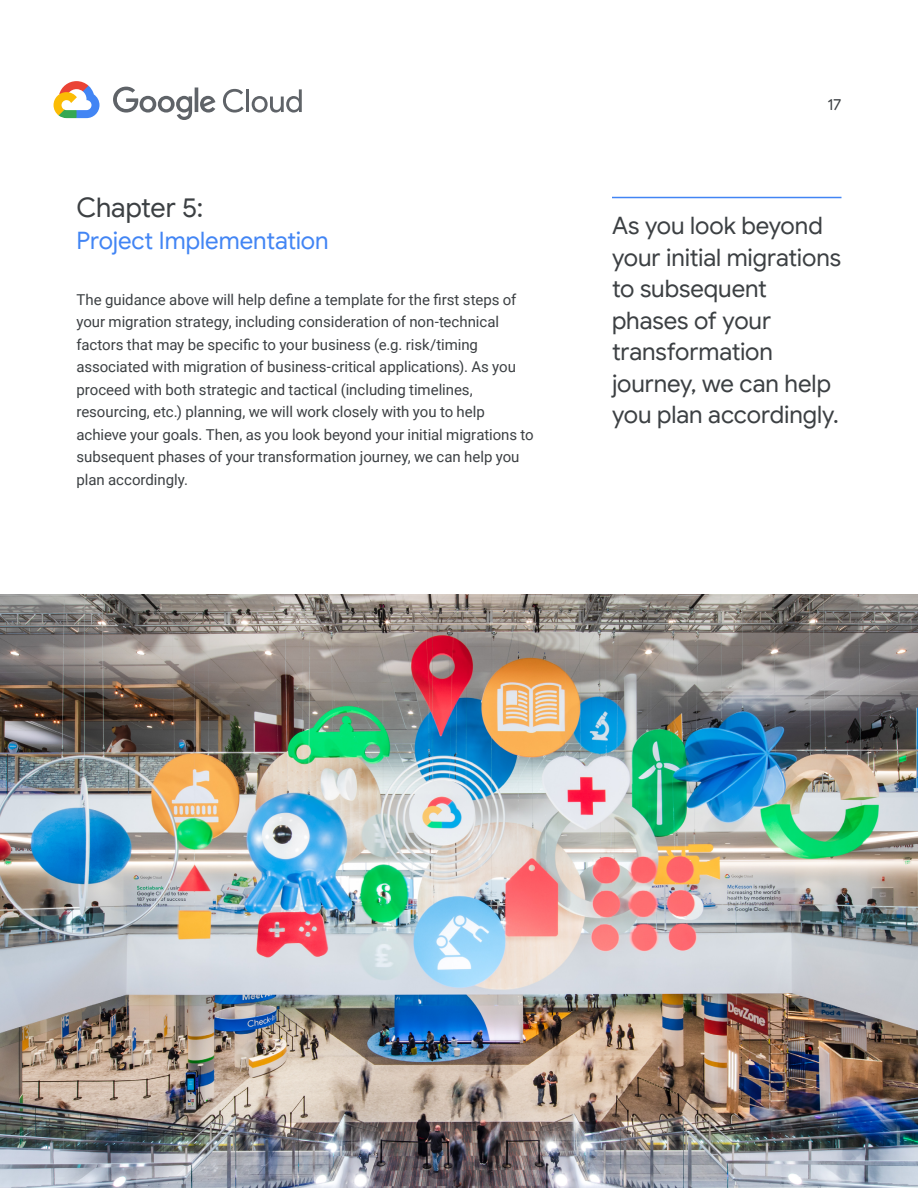
<style>
.page{position:relative;width:918px;height:1188px;background:#fff}
.page>*{position:absolute;margin:0;border:0;box-sizing:border-box;transform-origin:0 0}
.t1{font:27px "Google Sans";letter-spacing:-.01em;color:#3c4043}
.t2{font:24px/31.5px "Google Sans";color:#3c4043}
.t3{font:24px "Google Sans";letter-spacing:-.005em;color:#4285f4}
.t4{font:15.75px "Google Sans";color:#3c4043}
.t5{font:15px/22.5px "Roboto";letter-spacing:-.005em;color:#3c4043}
</style>
<div class="page">
<hr style="left:612px;top:197px;width:230px;height:1px;background:#4285f4">
<svg style="left:54px;top:81px;width:46px;height:37px"></svg>
<svg style="left:113px;top:87px;width:102px;height:33px"></svg>
<svg style="left:223px;top:89px;width:21px;height:24px"></svg>
<hr style="left:246px;top:89px;width:3px;height:23px;background:#5f6368">
<svg style="left:252px;top:89px;width:50px;height:24px"></svg>
<img style="left:0;top:594px;width:918px;height:594px">
<h1 class="t1" style="left:76px;top:191px;width:128px">Chapter 5:</h1>
<h2 class="t3" style="left:76px;top:226px;width:254px">Project Implementation</h2>
<p class="t5" style="left:76px;top:288px;width:459px">The guidance above will help define a template for the first steps of your migration strategy, including consideration of non-technical factors that may be specific to your business (e.g. risk/timing associated with migration of business-critical applications). As you proceed with both strategic and tactical (including timelines, resourcing, etc.) planning, we will work closely with you to help achieve your goals. Then, as you look beyond your initial migrations to subsequent phases of your transformation journey, we can help you plan accordingly.</p>
<p class="t4" style="left:827px;top:95px;width:16px">17</p>
<h2 class="t2" style="left:612px;top:210px;width:231px">As you look beyond your initial migrations to subsequent phases of your transformation journey, we can help you plan accordingly.</h2>
</div>
